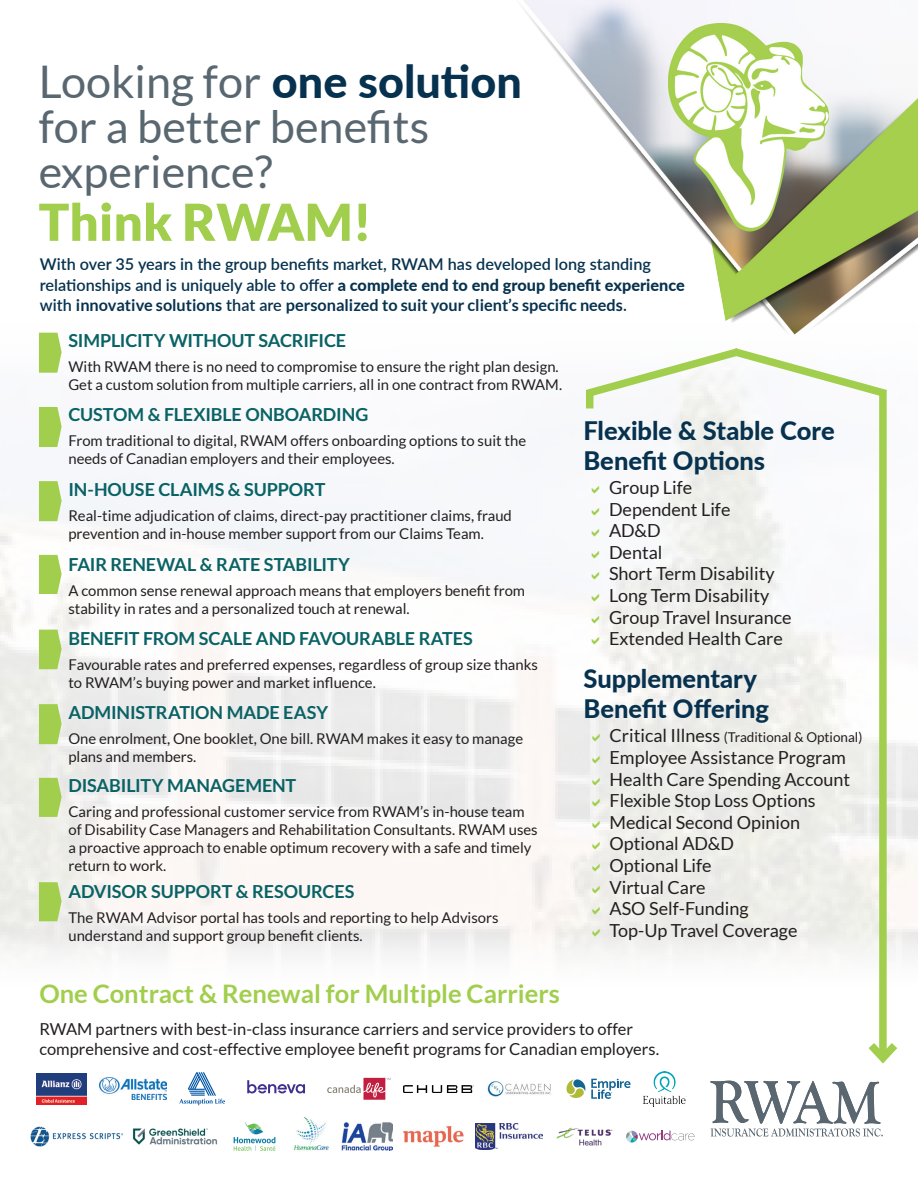
<style>
.page{position:relative;width:918px;height:1188px;background:#fff}
.page>*{position:absolute;margin:0;border:0;box-sizing:border-box;transform-origin:0 0}
.Paragraph_-_Small{font:900 51px "Lato";color:#a1ce4c}
.Paragraph_-_Small-2{font:45px/45px "Lato";color:#596770}
.Boxed_Heading{font:800 25.5px/29.7px "Lato";color:#07324f}
.t1{font:700 25.5px "Lato";color:#a1ce4c}
.t2{font:18px "Lato";color:#231f20}
.t3{font:700 18px "Lato";letter-spacing:-.01em;color:#096265}
.Paragraph{font:16.5px/19.8px "Lato";color:#231f20}
.Block_Quote{font:600 16.2px/20.2px "Lato";color:#07324f}
.Block_Quote-2{font:14.85px/18px "Lato";color:#231f20}
.t4{font:13.5px "Lato";color:#231f20}
.s1{font-weight:800;color:#07324f}
.s2{font-weight:800}
.s3{font-weight:700}
.s4{font-size:18px}
</style>
<div class="page">
<img style="left:404px;top:1085px;width:69px;height:7px">
<svg style="left:327px;top:1078px;width:64px;height:22px"></svg>
<svg style="left:234px;top:1122px;width:41px;height:29px"></svg>
<img style="left:476px;top:1124px;width:67px;height:26px">
<img style="left:100px;top:1078px;width:66px;height:22px">
<img style="left:403px;top:1126px;width:61px;height:21px">
<svg style="left:247px;top:1080px;width:58px;height:13px"></svg>
<img style="left:341px;top:1123px;width:52px;height:27px">
<img style="left:37px;top:1073px;width:49px;height:31px">
<svg style="left:567px;top:1079px;width:64px;height:20px"></svg>
<img style="left:556px;top:1127px;width:57px;height:19px">
<svg style="left:626px;top:1131px;width:68px;height:12px"></svg>
<svg style="left:179px;top:1072px;width:46px;height:33px"></svg>
<img style="left:293px;top:1116px;width:36px;height:35px">
<img style="left:487px;top:1081px;width:64px;height:16px">
<img style="left:644px;top:1071px;width:42px;height:35px">
<img style="left:30px;top:1127px;width:92px;height:19px">
<img style="left:133px;top:1128px;width:85px;height:17px">
<svg style="left:578px;top:348px;width:317px;height:55px"></svg>
<div style="left:879px;top:390px;width:8px;height:668px;background:#a1ce4c"></div>
<svg style="left:868px;top:1035px;width:30px;height:29px"></svg>
<div style="left:586px;top:390px;width:7px;height:18px;background:#a1ce4c"></div>
<img style="left:521px;top:0;width:397px;height:336px">
<svg style="left:39px;top:333px;width:23px;height:40px"></svg>
<svg style="left:710px;top:1081px;width:173px;height:56px"></svg>
<svg style="left:39px;top:407px;width:23px;height:40px"></svg>
<svg style="left:39px;top:481px;width:23px;height:40px"></svg>
<svg style="left:39px;top:555px;width:23px;height:39px"></svg>
<svg style="left:39px;top:630px;width:23px;height:39px"></svg>
<svg style="left:39px;top:704px;width:23px;height:40px"></svg>
<svg style="left:39px;top:778px;width:23px;height:39px"></svg>
<svg style="left:39px;top:882px;width:23px;height:39px"></svg>
<svg style="left:592px;top:734px;width:8px;height:8px"></svg>
<svg style="left:592px;top:756px;width:8px;height:8px"></svg>
<svg style="left:592px;top:777px;width:8px;height:8px"></svg>
<svg style="left:592px;top:799px;width:8px;height:8px"></svg>
<svg style="left:592px;top:820px;width:8px;height:8px"></svg>
<svg style="left:592px;top:842px;width:8px;height:8px"></svg>
<svg style="left:592px;top:864px;width:8px;height:8px"></svg>
<svg style="left:592px;top:885px;width:8px;height:8px"></svg>
<svg style="left:592px;top:907px;width:8px;height:8px"></svg>
<svg style="left:592px;top:928px;width:8px;height:8px"></svg>
<p class="Paragraph_-_Small-2" style="left:39px;top:59px;width:485px">Looking for <span class="s1">one solution </span>for a better benefits experience?</p>
<p class="Paragraph_-_Small" style="left:39px;top:192px;width:335px">Think RWAM!</p>
<p class="Block_Quote" style="left:40px;top:253px;width:646px">With over 35 years in the group benefits market, RWAM has developed long standing relationships and is uniquely able to offer <span class="s2">a complete end to end group benefit experience </span>with <span class="s3">innovative solutions</span> that are <span class="s3">personalized to suit your client’s specific needs</span>.</p>
<h3 class="t3" style="left:68px;top:330px;width:279px">SIMPLICITY WITHOUT SACRIFICE</h3>
<p class="Block_Quote-2" style="left:68px;top:357px;width:495px">With RWAM there is no need to compromise to ensure the right plan design.<br>Get a custom solution from multiple carriers, all in one contract from RWAM.</p>
<h3 class="t3" style="left:68px;top:404px;width:301px">CUSTOM &amp; FLEXIBLE ONBOARDING</h3>
<p class="Block_Quote-2" style="left:68px;top:432px;width:459px">From traditional to digital, RWAM offers onboarding options to suit the needs of Canadian employers and their employees.</p>
<h3 class="t3" style="left:68px;top:479px;width:258px">IN-HOUSE CLAIMS &amp; SUPPORT</h3>
<p class="Block_Quote-2" style="left:68px;top:506px;width:445px">Real-time adjudication of claims, direct-pay practitioner claims, fraud prevention and in-house member support from our Claims Team.</p>
<h3 class="t3" style="left:68px;top:554px;width:283px">FAIR RENEWAL &amp; RATE STABILITY</h3>
<p class="Block_Quote-2" style="left:68px;top:581px;width:458px">A common sense renewal approach means that employers benefit from stability in rates and a personalized touch at renewal.</p>
<h3 class="t3" style="left:68px;top:628px;width:406px">BENEFIT FROM SCALE AND FAVOURABLE RATES</h3>
<p class="Block_Quote-2" style="left:68px;top:655px;width:471px">Favourable rates and preferred expenses, regardless of group size thanks to RWAM’s buying power and market influence.</p>
<h3 class="t3" style="left:68px;top:702px;width:261px">ADMINISTRATION MADE EASY</h3>
<p class="Block_Quote-2" style="left:68px;top:730px;width:456px">One enrolment, One booklet, One bill. RWAM makes it easy to manage plans and members.</p>
<h3 class="t3" style="left:68px;top:775px;width:229px">DISABILITY MANAGEMENT</h3>
<p class="Block_Quote-2" style="left:68px;top:803px;width:471px">Caring and professional customer service from RWAM’s in-house team of Disability Case Managers and Rehabilitation Consultants. RWAM uses a proactive approach to enable optimum recovery with a safe and timely return to work.</p>
<h3 class="t3" style="left:68px;top:881px;width:287px">ADVISOR SUPPORT &amp; RESOURCES</h3>
<p class="Block_Quote-2" style="left:68px;top:908px;width:432px">The RWAM Advisor portal has tools and reporting to help Advisors understand and support group benefit clients.</p>
<p class="Boxed_Heading" style="left:583px;top:415px;width:253px">Flexible &amp; Stable Core<br>Benefit Options</p>
<p class="t2" style="left:609px;top:477px;width:85px">Group Life</p>
<p class="t2" style="left:609px;top:499px;width:123px">Dependent Life</p>
<p class="t2" style="left:609px;top:521px;width:53px">AD&amp;D</p>
<p class="t2" style="left:609px;top:542px;width:55px">Dental</p>
<p class="t2" style="left:609px;top:564px;width:167px">Short Term Disability</p>
<p class="t2" style="left:609px;top:585px;width:162px">Long Term Disability</p>
<p class="t2" style="left:609px;top:607px;width:184px">Group Travel Insurance</p>
<p class="t2" style="left:609px;top:629px;width:175px">Extended Health Care</p>
<p class="Boxed_Heading" style="left:583px;top:663px;width:187px">Supplementary<br>Benefit Offering</p>
<p class="t4" style="left:610px;top:730px;width:254px"><span class="s4">Critical Illness</span> (Traditional &amp; Optional)</p>
<p class="t2" style="left:610px;top:747px;width:238px">Employee Assistance Program</p>
<p class="t2" style="left:610px;top:769px;width:242px">Health Care Spending Account</p>
<p class="t2" style="left:610px;top:791px;width:208px">Flexible Stop Loss Options</p>
<p class="t2" style="left:610px;top:812px;width:192px">Medical Second Opinion</p>
<p class="t2" style="left:610px;top:834px;width:126px">Optional AD&amp;D</p>
<p class="t2" style="left:610px;top:855px;width:104px">Optional Life</p>
<p class="t2" style="left:610px;top:877px;width:98px">Virtual Care</p>
<p class="t2" style="left:610px;top:899px;width:141px">ASO Self-Funding</p>
<p class="t2" style="left:610px;top:920px;width:190px">Top-Up Travel Coverage</p>
<h2 class="t1" style="left:39px;top:979px;width:522px">One Contract &amp; Renewal for Multiple Carriers</h2>
<p class="Paragraph" style="left:39px;top:1019px;width:621px">RWAM partners with best-in-class insurance carriers and service providers to offer comprehensive and cost-effective employee benefit programs for Canadian employers.</p>
</div>
